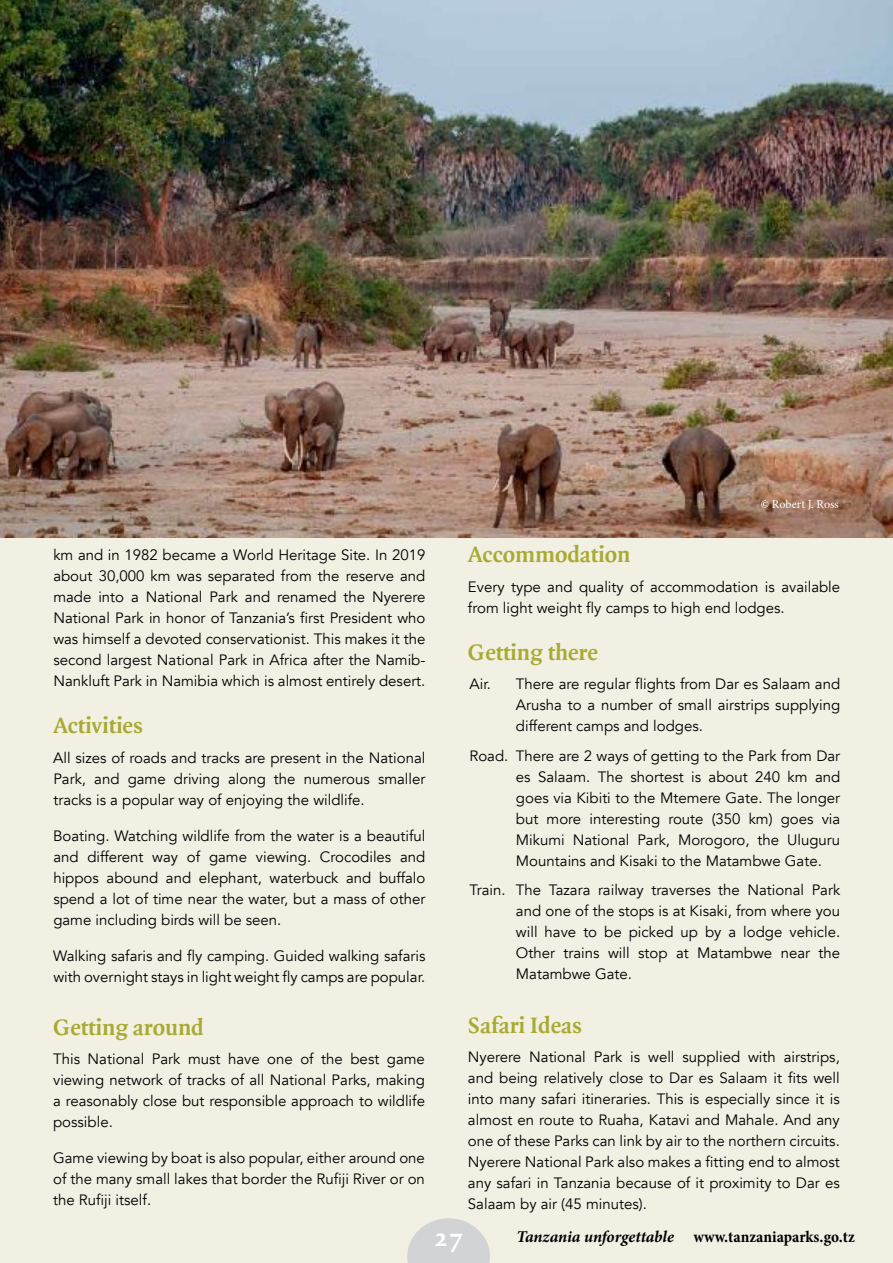
<style>
.page{position:relative;width:893px;height:1263px;background:#f2f0e3}
.page>*{position:absolute;margin:0;border:0;box-sizing:border-box;transform-origin:0 0}
.t1{font:700 27px "Quadraat";color:#fff}
.t2{font:700 24px "Quadraat";color:#a9aa32}
.t3{font:700 condensed 16.5px "Minion Pro";color:#000}
.t4{font:15px/21px "Avenir";color:#000;text-align:justify}
.t5{font:12px "Minion Pro";color:#fff}
.s1{font-style:italic;font-stretch:normal}
</style>
<div class="page">
<img style="left:0;top:0;width:893px;height:538px">
<svg style="left:407px;top:1218px;width:83px;height:45px"></svg>
<p class="t5" style="left:761px;top:496px;width:80px">© Robert J. Ross</p>
<p class="t4" style="left:53px;top:545px;width:374px">km and in 1982 became a World Heritage Site. In 2019 about 30,000 km was separated from the reserve and made into a National Park and renamed the Nyerere National Park in honor of Tanzania’s first President who was himself a devoted conservationist. This makes it the second largest National Park in Africa after the Namib-Nankluft Park in Namibia which is almost entirely desert.</p>
<h2 class="t2" style="left:53px;top:713px;width:91px">Activities</h2>
<p class="t4" style="left:53px;top:747px;width:374px">All sizes of roads and tracks are present in the National Park, and game driving along the numerous smaller tracks is a popular way of enjoying the wildlife.</p>
<p class="t4" style="left:53px;top:825px;width:374px">Boating. Watching wildlife from the water is a beautiful and different way of game viewing. Crocodiles and hippos abound and elephant, waterbuck and buffalo spend a lot of time near the water, but a mass of other game including birds will be seen.</p>
<p class="t4" style="left:53px;top:945px;width:374px">Walking safaris and fly camping. Guided walking safaris with overnight stays in light weight fly camps are popular.</p>
<h2 class="t2" style="left:53px;top:1015px;width:152px">Getting around</h2>
<p class="t4" style="left:53px;top:1049px;width:373px">This National Park must have one of the best game viewing network of tracks of all National Parks, making a reasonably close but responsible approach to wildlife possible.</p>
<p class="t4" style="left:53px;top:1148px;width:373px">Game viewing by boat is also popular, either around one of the many small lakes that border the Rufiji River or on the Rufiji itself.</p>
<h2 class="t2" style="left:468px;top:542px;width:164px">Accommodation</h2>
<p class="t4" style="left:468px;top:576px;width:374px">Every type and quality of accommodation is available from light weight fly camps to high end lodges.</p>
<h2 class="t2" style="left:468px;top:640px;width:131px">Getting there</h2>
<p class="t4" style="left:469px;top:674px;width:23px">Air.</p>
<p class="t4" style="left:516px;top:674px;width:326px">There are regular flights from Dar es Salaam and Arusha to a number of small airstrips supplying different camps and lodges.</p>
<p class="t4" style="left:516px;top:745px;width:326px;text-indent:-46px">Road. There are 2 ways of getting to the Park from Dar es Salaam. The shortest is about 240 km and goes via Kibiti to the Mtemere Gate. The longer but more interesting route (350 km) goes via Mikumi National Park, Morogoro, the Uluguru Mountains and Kisaki to the Matambwe Gate.</p>
<p class="t4" style="left:516px;top:880px;width:326px;text-indent:-46px">Train. The Tazara railway traverses the National Park and one of the stops is at Kisaki, from where you will have to be picked up by a lodge vehicle.<br>Other trains will stop at Matambwe near the Matambwe Gate.</p>
<h2 class="t2" style="left:468px;top:1012px;width:116px">Safari Ideas</h2>
<p class="t4" style="left:468px;top:1046px;width:373px">Nyerere National Park is well supplied with airstrips, and being relatively close to Dar es Salaam it fits well into many safari itineraries. This is especially since it is almost en route to Ruaha, Katavi and Mahale. And any one of these Parks can link by air to the northern circuits.<br>Nyerere National Park also makes a fitting end to almost any safari in Tanzania because of it proximity to Dar es Salaam by air (45 minutes).</p>
<h1 class="t1" style="left:434px;top:1224px;width:31px">27</h1>
<p class="t3" style="left:517px;top:1225px;width:340px"><span class="s1">Tanzania unforgettable</span> www.tanzaniaparks.go.tz</p>
</div>
